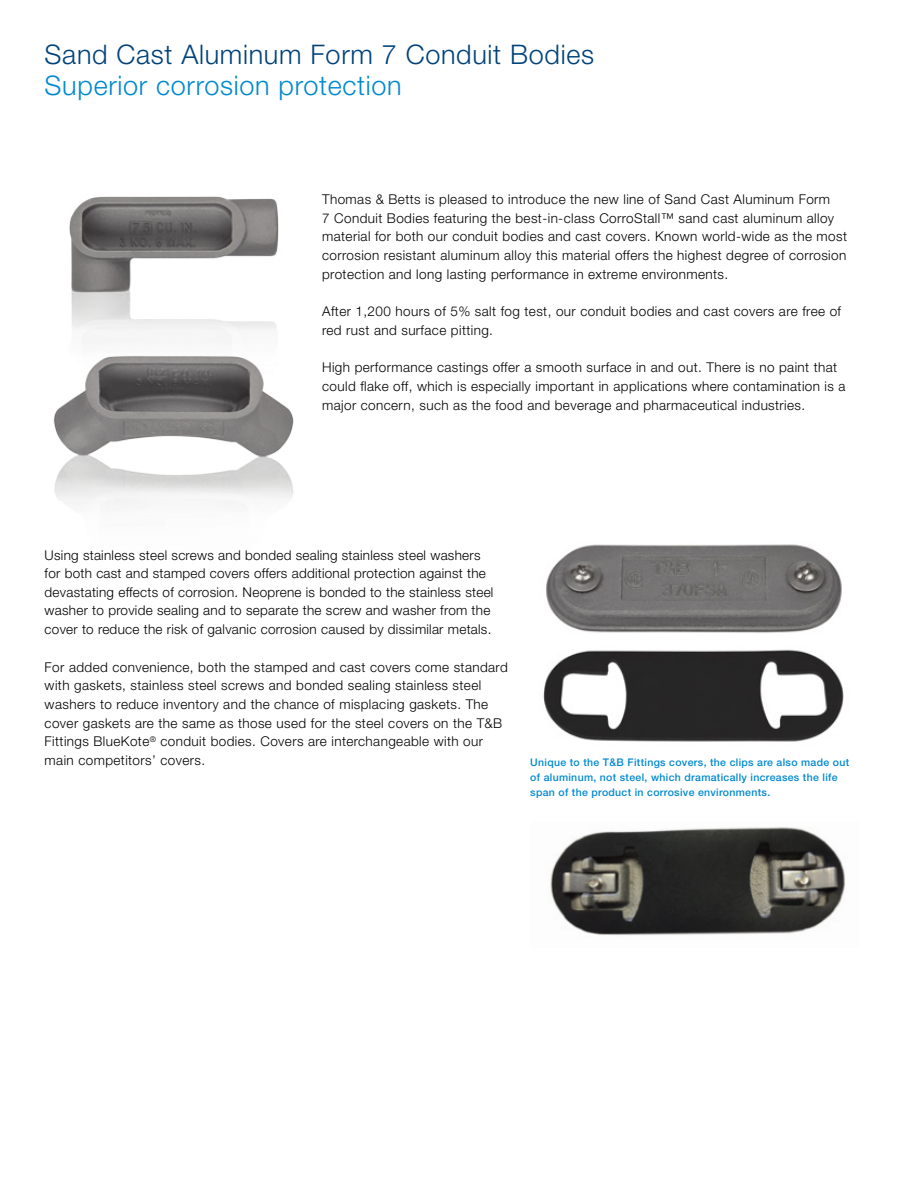
<style>
.page{position:relative;width:918px;height:1188px;background:#fff}
.page>*{position:absolute;margin:0;border:0;box-sizing:border-box;transform-origin:0 0}
.t1{font:300 27px "Helvetica Neue LT Std";letter-spacing:.025em;color:#00427a}
.t2{font:300 27px "Helvetica Neue LT Std";letter-spacing:.025em;color:#0089cf}
.t3{font:300 13.5px/18.6px "Helvetica Neue LT Std";letter-spacing:.03em;color:#000}
.t4{font:500 10.5px/15px "Helvetica Neue LT Std";letter-spacing:.03em;color:#0089cf}
</style>
<div class="page">
<img style="left:69px;top:196px;width:210px;height:146px">
<img style="left:543px;top:544px;width:301px;height:198px">
<img style="left:550px;top:827px;width:296px;height:108px">
<img style="left:54px;top:356px;width:240px;height:150px">
<h1 class="t1" style="left:45px;top:38px;width:551px">Sand Cast Aluminum Form 7 Conduit Bodies</h1>
<h1 class="t2" style="left:45px;top:69px;width:359px">Superior corrosion protection</h1>
<p class="t3" style="left:322px;top:190px;width:526px">Thomas &amp; Betts is pleased to introduce the new line of Sand Cast Aluminum Form<br>7 Conduit Bodies featuring the best-in-class CorroStall™ sand cast aluminum alloy material for both our conduit bodies and cast covers. Known world-wide as the most corrosion resistant aluminum alloy this material offers the highest degree of corrosion protection and long lasting performance in extreme environments.</p>
<p class="t3" style="left:322px;top:302px;width:520px">After 1,200 hours of 5% salt fog test, our conduit bodies and cast covers are free of red rust and surface pitting.</p>
<p class="t3" style="left:322px;top:358px;width:525px">High performance castings offer a smooth surface in and out. There is no paint that could flake off, which is especially important in applications where contamination is a major concern, such as the food and beverage and pharmaceutical industries.</p>
<p class="t3" style="left:45px;top:545px;width:450px">Using stainless steel screws and bonded sealing stainless steel washers for both cast and stamped covers offers additional protection against the devastating effects of corrosion. Neoprene is bonded to the stainless steel washer to provide sealing and to separate the screw and washer from the cover to reduce the risk of galvanic corrosion caused by dissimilar metals.</p>
<p class="t3" style="left:45px;top:657px;width:465px">For added convenience, both the stamped and cast covers come standard with gaskets, stainless steel screws and bonded sealing stainless steel washers to reduce inventory and the chance of misplacing gaskets. The cover gaskets are the same as those used for the steel covers on the T&amp;B Fittings BlueKote<sup>®</sup> conduit bodies. Covers are interchangeable with our main competitors’ covers.</p>
<p class="t4" style="left:530px;top:754px;width:320px">Unique to the T&amp;B Fittings covers, the clips are also made out of aluminum, not steel, which dramatically increases the life span of the product in corrosive environments.</p>
</div>
